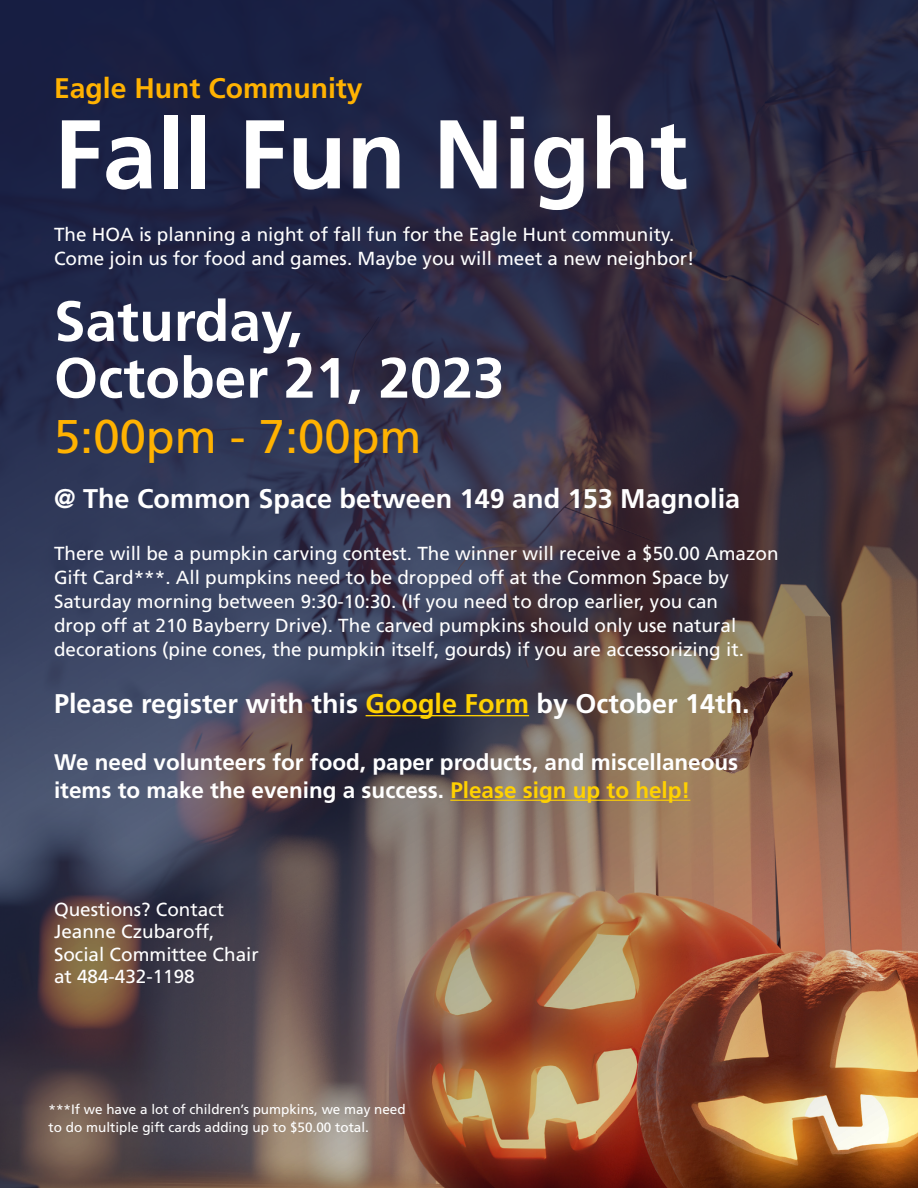
<style>
.page{position:relative;width:918px;height:1188px;background:#fff}
.page>*{position:absolute;margin:0;border:0;box-sizing:border-box;transform-origin:0 0}
.t1{font:700 97.5px "Frutiger LT Std";color:#fff}
.t2{font:700 56.7px/56.7px "Frutiger LT Std";color:#fff}
.t3{font:47.25px "Frutiger LT Std";color:#ffb201}
.t4{font:700 28.35px "Frutiger LT Std";color:#ffb201}
.t5{font:700 27px "Frutiger LT Std";color:#fff}
.t6{font:700 22.5px/28.3px "Frutiger LT Std";color:#fff}
.t7{font:18.9px/24px "Frutiger LT Std";color:#fff}
.t8{font:13.5px/18px "Frutiger LT Std";color:#fff}
.s1{color:#ffd101}
</style>
<div class="page">
<img style="left:0;top:0;width:918px;height:1188px">
<hr style="left:366px;top:715px;width:163px;height:1px;background:#ffd101">
<hr style="left:450px;top:800px;width:240px;height:1px;background:#ffd101">
<h3 class="t4" style="left:54px;top:72px;width:310px">Eagle Hunt Community</h3>
<h1 class="t1" style="left:54px;top:97px;width:635px">Fall Fun Night</h1>
<p class="t7" style="left:54px;top:222px;width:642px">The HOA is planning a night of fall fun for the Eagle Hunt community.<br>Come join us for food and games. Maybe you will meet a new neighbor!</p>
<h2 class="t2" style="left:54px;top:293px;width:452px">Saturday,<br>October 21, 2023</h2>
<h3 class="t3" style="left:54px;top:409px;width:369px">5:00pm - 7:00pm</h3>
<h3 class="t5" style="left:54px;top:483px;width:688px">@ The Common Space between 149 and 153 Magnolia</h3>
<p class="t7" style="left:54px;top:542px;width:726px">There will be a pumpkin carving contest. The winner will receive a $50.00 Amazon Gift Card***. All pumpkins need to be dropped off at the Common Space by Saturday morning between 9:30-10:30. (If you need to drop earlier, you can<br>drop off at 210 Bayberry Drive). The carved pumpkins should only use natural decorations (pine cones, the pumpkin itself, gourds) if you are accessorizing it.</p>
<h3 class="t5" style="left:54px;top:688px;width:697px">Please register with this <span class="s1">Google Form</span> by October 14th.</h3>
<p class="t6" style="left:54px;top:748px;width:686px">We need volunteers for food, paper products, and miscellaneous items to make the evening a success. <span class="s1">Please sign up to help!</span></p>
<p class="t7" style="left:54px;top:898px;width:206px;line-height:22.5px">Questions? Contact<br>Jeanne Czubaroff,<br>Social Committee Chair at 484-432-1198</p>
<p class="t8" style="left:49px;top:1101px;width:359px">***If we have a lot of children’s pumpkins, we may need to do multiple gift cards adding up to $50.00 total.</p>
</div>
